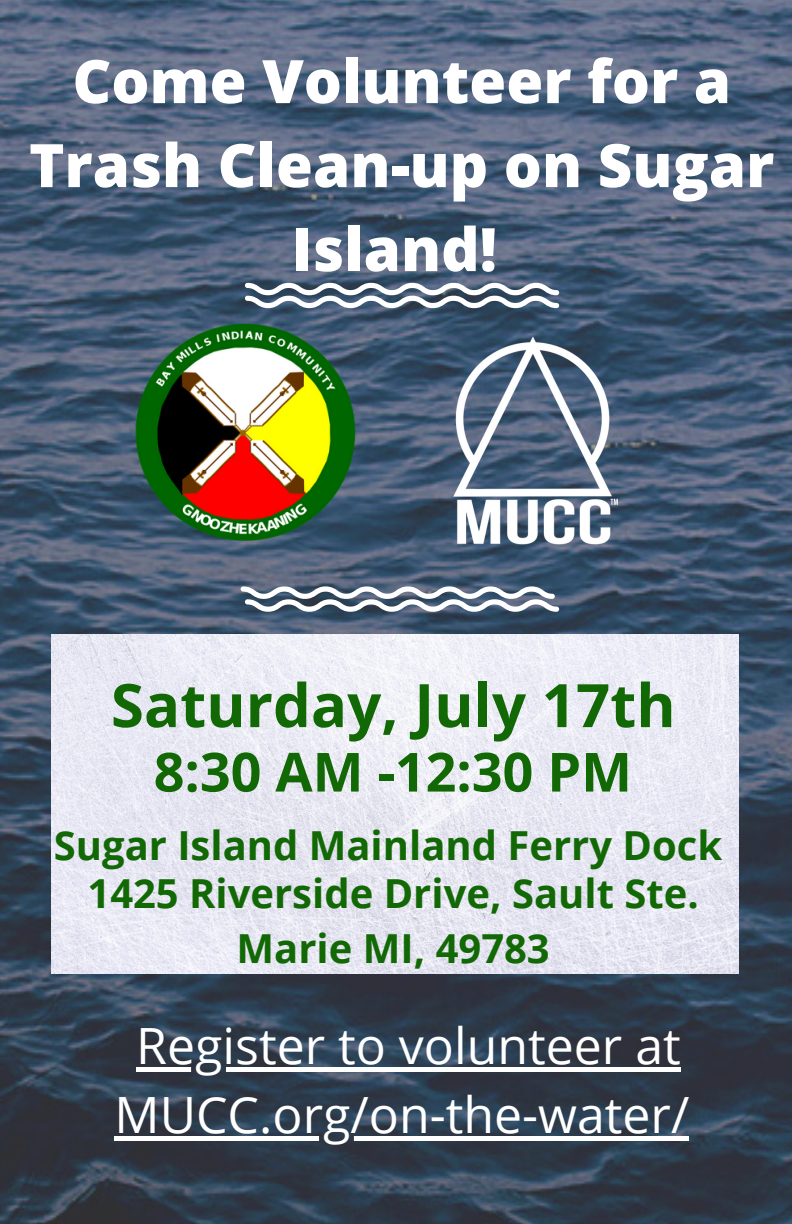
<style>
.page{position:relative;width:792px;height:1224px;background:#fff}
.page>*{position:absolute;margin:0;border:0;box-sizing:border-box;transform-origin:0 0}
.t1{font:800 60px/84px "Open Sans";color:#fff;text-align:center}
.t2{font:700 60px "Open Sans";color:#126805}
.t3{font:700 54px "Open Sans";color:#126805}
.t4{font:50px/69px "Open Sans";color:#fff;text-align:center}
.t5{font:700 40px/55.6px "Open Sans";color:#126805;text-align:center}
</style>
<div class="page">
<img style="left:0;top:0;width:792px;height:1224px">
<svg style="left:245px;top:283px;width:314px;height:25px"></svg>
<svg style="left:241px;top:586px;width:318px;height:26px"></svg>
<img style="left:37px;top:295px;width:357px;height:275px">
<img style="left:445px;top:328px;width:173px;height:226px">
<img style="left:52px;top:635px;width:687px;height:339px">
<hr style="left:136px;top:1067px;width:545px;height:4px;background:#fff">
<hr style="left:115px;top:1136px;width:574px;height:4px;background:#fff">
<p class="t1" style="left:29px;top:38px;width:747px">Come Volunteer for a<br>Trash Clean-up on Sugar<br>Island!</p>
<p class="t2" style="left:111px;top:663px;width:566px">Saturday, July 17th</p>
<p class="t3" style="left:154px;top:734px;width:480px">8:30 AM -12:30 PM</p>
<p class="t5" style="left:54px;top:817px;width:670px">Sugar Island Mainland Ferry Dock</p>
<p class="t5" style="left:88px;top:865px;width:613px">1425 Riverside Drive, Sault Ste.<br>Marie MI, 49783</p>
<p class="t4" style="left:115px;top:1010px;width:576px">Register to volunteer at<br>MUCC.org/on-the-water/</p>
</div>
